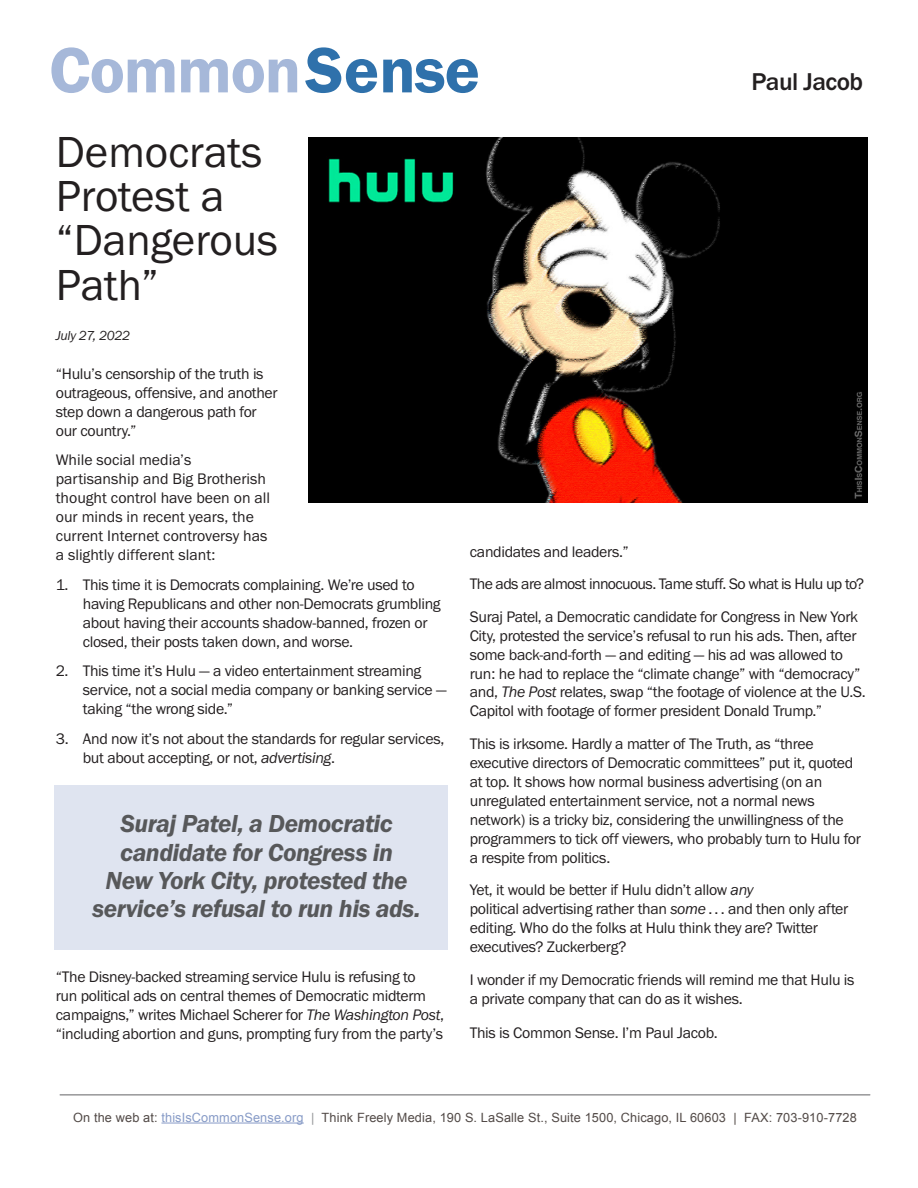
<style>
.page{position:relative;width:918px;height:1188px;background:#fff}
.page>*{position:absolute;margin:0;border:0;box-sizing:border-box;transform-origin:0 0}
.t1{font:66.45px "Franklin Gothic URW Dem";letter-spacing:-.02em;color:#a6b8d9}
.t2{font:45px/44.4px "Franklin Gothic URW Boo";color:#231f20}
.t3{font:25.5px/28.2px "Franklin Gothic URW Dem Ita";letter-spacing:-.02em;color:#57585a;text-align:center}
.t4{font:500 25.2px "Franklin Gothic URW";letter-spacing:-.02em;color:#231f20}
.t5{font:15.9px/19px "Franklin Gothic URW Boo";letter-spacing:-.02em;color:#231f20}
.t6{font:15.9px/19px "Franklin Gothic URW Boo";color:#231f20}
.t7{font:15.9px "Franklin Gothic URW Boo";letter-spacing:-.04em;color:#231f20}
.t8{font:13.5px "Franklin Gothic URW Boo Ita";letter-spacing:-.02em;color:#231f20}
.t9{font:12.75px "Arial";letter-spacing:.01em;color:#524a47}
.s1{color:#2f71ab}
.s2{font-family:"Franklin Gothic URW Boo Ita"}
.s3{color:#879bc7}
.s4{color:#939598}
</style>
<div class="page">
<hr style="left:161px;top:1123px;width:143px;height:1px;background:#879bc7">
<img style="left:308px;top:137px;width:560px;height:365px">
<hr style="left:60px;top:1095px;width:810px;height:1px;background:#636366">
<div style="left:54px;top:785px;width:393px;height:165px;background:#dfe4f0"></div>
<p class="t1" style="left:49px;top:29px;width:432px">Common<span class="s1">Sense</span></p>
<p class="t4" style="left:751px;top:66px;width:113px">Paul Jacob</p>
<p class="t2" style="left:56px;top:128px;width:224px">Democrats<br>Protest a “Dangerous<br>Path”</p>
<p class="t8" style="left:56px;top:327px;width:76px">July 27, 2022</p>
<p class="t5" style="left:56px;top:364px;width:223px">“Hulu’s censorship of the truth is outrageous, offensive, and another step down a dangerous path for our country.”</p>
<p class="t6" style="left:56px;top:450px;width:216px">While social media’s partisanship and Big Brotherish thought control have been on all our minds in recent years, the current Internet controversy has a slightly different slant:</p>
<p class="t5" style="left:83px;top:574px;width:359px;text-indent:-27px">1. This time it is Democrats complaining. We’re used to having Republicans and other non-Democrats grumbling about having their accounts shadow-banned, frozen or closed, their posts taken down, and worse.</p>
<p class="t5" style="left:83px;top:661px;width:365px;text-indent:-27px">2. This time it’s Hulu — a video entertainment streaming service, not a social media company or banking service — taking “the wrong side.”</p>
<p class="t5" style="left:83px;top:728px;width:363px;text-indent:-27px">3. And now it’s not about the standards for regular services, but about accepting, or not, <span class="s2">advertising</span>.</p>
<p class="t3" style="left:93px;top:809px;width:330px">Suraj Patel, a Democratic candidate for Congress in<br>New York City, protested the service’s refusal to run his ads.</p>
<p class="t5" style="left:56px;top:967px;width:390px">“The Disney-backed streaming service Hulu is refusing to<br>run political ads on central themes of Democratic midterm campaigns,” writes Michael Scherer for <span class="s2">The Washington Post</span>, “including abortion and guns, prompting fury from the party’s</p>
<p class="t5" style="left:470px;top:541px;width:160px">candidates and leaders.”</p>
<p class="t7" style="left:470px;top:574px;width:396px">The ads are almost innocuous. Tame stuff. So what is Hulu up to?</p>
<p class="t5" style="left:470px;top:606px;width:398px">Suraj Patel, a Democratic candidate for Congress in New York City, protested the service’s refusal to run his ads. Then, after some back-and-forth — and editing — his ad was allowed to run: he had to replace the “climate change” with “democracy” and, <span class="s2">The Post</span> relates, swap “the footage of violence at the U.S.<br>Capitol with footage of former president Donald Trump.”</p>
<p class="t5" style="left:470px;top:734px;width:393px">This is irksome. Hardly a matter of The Truth, as “three executive directors of Democratic committees” put it, quoted at top. It shows how normal business advertising (on an unregulated entertainment service, not a normal news network) is a tricky biz, considering the unwillingness of the programmers to tick off viewers, who probably turn to Hulu for a respite from politics.</p>
<p class="t5" style="left:470px;top:880px;width:380px">Yet, it would be better if Hulu didn’t allow <span class="s2">any<br></span>political advertising rather than <span class="s2">some</span> . . . and then only after editing. Who do the folks at Hulu think they are? Twitter executives? Zuckerberg?</p>
<p class="t5" style="left:470px;top:970px;width:386px">I wonder if my Democratic friends will remind me that Hulu is a private company that can do as it wishes.</p>
<p class="t5" style="left:470px;top:1023px;width:249px">This is Common Sense. I’m Paul Jacob.</p>
<p class="t9" style="left:73px;top:1109px;width:785px">On the web at: <span class="s3">thisIsCommonSense.org</span> <span class="s4">|</span> Think Freely Media, 190 S. LaSalle St., Suite 1500, Chicago, IL 60603 | FAX: 703-910-7728</p>
</div>
